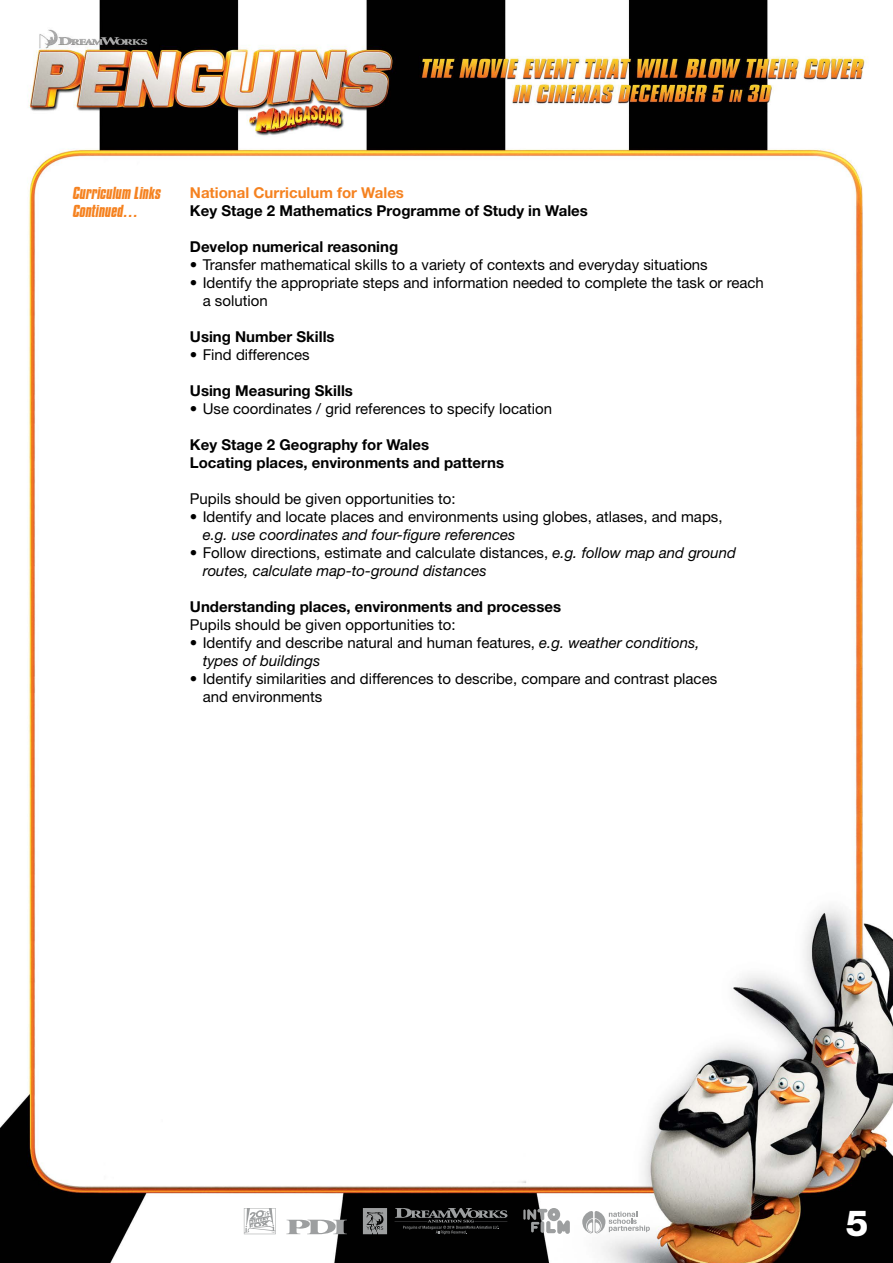
<style>
.page{position:relative;width:893px;height:1263px;background:#fff}
.page>*{position:absolute;margin:0;border:0;box-sizing:border-box;transform-origin:0 0}
.t1{font:800 36px "Helvetica Neue LT Std";color:#fff}
.t2{font:15px/18px "Helvetica Neue LT Std";color:#000}
.t3{font:700 15px/18px "Helvetica Neue LT Std";color:#000}
.t4{font:italic 15px/18px "Helvetica Neue LT Std";color:#000}
.t5{font:700 15px "Helvetica Neue LT Std";color:#f58220}
.t6{font:italic 700 15px/18px "Compacta BT";color:#f58220}
.s1{font-style:normal}
.s2{font-style:italic}
</style>
<div class="page">
<img style="left:0;top:0;width:893px;height:1263px">
<svg style="left:582px;top:1211px;width:68px;height:22px"></svg>
<svg style="left:523px;top:1208px;width:47px;height:26px"></svg>
<svg style="left:363px;top:1208px;width:24px;height:26px"></svg>
<svg style="left:395px;top:1208px;width:112px;height:26px;background:#282828"></svg>
<svg style="left:286px;top:1220px;width:61px;height:14px"></svg>
<svg style="left:244px;top:1208px;width:32px;height:26px"></svg>
<p class="t6" style="left:73px;top:184px;width:89px">Curriculum Links<br>Continued…</p>
<p class="t5" style="left:190px;top:184px;width:216px">National Curriculum for Wales</p>
<p class="t3" style="left:190px;top:202px;width:400px">Key Stage 2 Mathematics Programme of Study in Wales</p>
<p class="t3" style="left:190px;top:238px;width:210px">Develop numerical reasoning</p>
<p class="t2" style="left:190px;top:256px;width:519px">• Transfer mathematical skills to a variety of contexts and everyday situations</p>
<p class="t2" style="left:203px;top:274px;width:563px;text-indent:-13px">• Identify the appropriate steps and information needed to complete the task or reach a solution</p>
<p class="t3" style="left:190px;top:328px;width:146px">Using Number Skills</p>
<p class="t2" style="left:190px;top:346px;width:121px">• Find differences</p>
<p class="t3" style="left:190px;top:382px;width:164px">Using Measuring Skills</p>
<p class="t2" style="left:190px;top:400px;width:364px">• Use coordinates / grid references to specify location</p>
<p class="t3" style="left:190px;top:436px;width:316px">Key Stage 2 Geography for Wales<br>Locating places, environments and patterns</p>
<p class="t2" style="left:190px;top:490px;width:267px">Pupils should be given opportunities to:</p>
<p class="t2" style="left:190px;top:508px;width:534px">• Identify and locate places and environments using globes, atlases, and maps,</p>
<p class="t4" style="left:203px;top:526px;width:314px">e.g. use coordinates and four-figure references</p>
<p class="t4" style="left:203px;top:544px;width:535px;text-indent:-13px"><span class="s1">• Follow directions, estimate and calculate distances,</span> e.g. follow map and ground routes, calculate map-to-ground distances</p>
<p class="t3" style="left:190px;top:598px;width:373px">Understanding places, environments and processes</p>
<p class="t2" style="left:190px;top:616px;width:267px">Pupils should be given opportunities to:</p>
<p class="t2" style="left:203px;top:634px;width:498px;text-indent:-13px">• Identify and describe natural and human features, <span class="s2">e.g. weather conditions, types of buildings</span></p>
<p class="t2" style="left:203px;top:670px;width:516px;text-indent:-13px">• Identify similarities and differences to describe, compare and contrast places and environments</p>
<h1 class="t1" style="left:846px;top:1201px;width:24px">5</h1>
</div>
